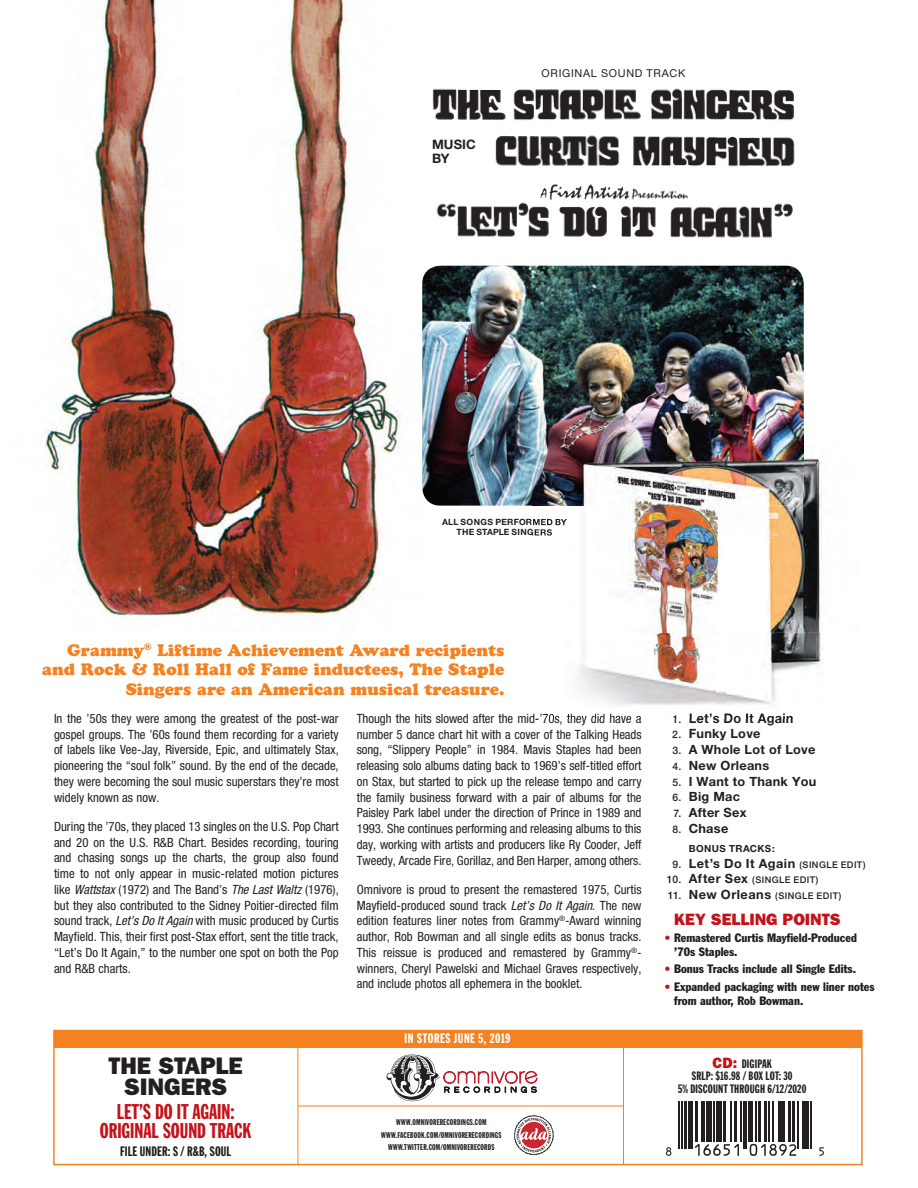
<style>
.page{position:relative;width:918px;height:1188px;background:#fff}
.page>*{position:absolute;margin:0;border:0;box-sizing:border-box;transform-origin:0 0}
.t1{font:800 24px/21px "Franklin Gothic";letter-spacing:-.005em;color:#231f20;text-align:center}
.t2{font:21px/19.5px "Franklin Gothic Extra Cond";color:#c4121a;text-align:center}
.t3{font:900 16.5px/19.5px "Cooper";color:#f58220;text-align:right}
.t4{font:800 16.5px "Franklin Gothic";color:#c4121a}
.t5{font:13.5px "Franklin Gothic Extra Cond";letter-spacing:.01em;color:#231f20}
.t6{font:13.5px "Franklin Gothic Extra Cond";letter-spacing:.04em;color:#fff}
.t7{font:700 13.05px/13.8px "Helvetica Neue";letter-spacing:.005em;color:#231f20}
.t8{font:condensed 12.75px/15.8px "Helvetica Neue";color:#231f20;text-align:justify}
.t9{font:700 12.75px "Helvetica Neue";letter-spacing:.02em;color:#231f20}
.t10{font:700 12.75px "Helvetica Neue";letter-spacing:.04em;color:#231f20}
.t11{font:condensed 12px/14.2px "Franklin Gothic";color:#231f20}
.t12{font:12px/12.8px "Franklin Gothic Extra Cond";letter-spacing:.015em;color:#231f20;text-align:center}
.t13{font:10.8px "Helvetica Neue Roman GA";letter-spacing:.065em;color:#231f20}
.t14{font:700 9.75px "Helvetica Neue";letter-spacing:.045em;color:#231f20}
.t15{font:500 9.15px "Helvetica Neue";letter-spacing:.045em;color:#231f20}
.t16{font:700 8.7px/10.4px "Helvetica Neue";letter-spacing:.03em;color:#231f20;text-align:center}
.t17{font:8.25px/12.6px "Franklin Gothic Extra Cond";letter-spacing:.02em;color:#231f20;text-align:center}
.s1{font-style:italic}
.s2{font-weight:500;font-size:10.35px}
.s3{font-weight:500;font-size:9.15px}
.s4{font-size:10.35px}
.s5{font-weight:700;font-size:12.75px}
.s6{color:#c4121a}
.s7{font-family:"Franklin Gothic";font-weight:800;font-size:15px;color:#c4121a}
</style>
<div class="page">
<img style="left:93px;top:0;width:255px;height:263px">
<img style="left:42px;top:263px;width:359px;height:355px">
<img style="left:438px;top:265px;width:278px;height:1px">
<div style="left:53px;top:1030px;width:810px;height:135px;background:#fff;border:2px solid #f58220"></div>
<svg style="left:666px;top:1147px;width:5px;height:9px"></svg>
<hr style="left:678px;top:1101px;width:2px;height:48px;background:#231f20">
<hr style="left:681px;top:1101px;width:2px;height:48px;background:#231f20">
<hr style="left:684px;top:1101px;width:3px;height:48px;background:#231f20">
<hr style="left:688px;top:1101px;width:4px;height:48px;background:#231f20">
<hr style="left:695px;top:1101px;width:3px;height:41px;background:#231f20">
<hr style="left:701px;top:1101px;width:1px;height:41px;background:#231f20">
<hr style="left:704px;top:1101px;width:1px;height:41px;background:#231f20">
<div style="left:706px;top:1101px;width:6px;height:41px;background:#231f20"></div>
<hr style="left:713px;top:1101px;width:2px;height:41px;background:#231f20">
<div style="left:716px;top:1101px;width:6px;height:41px;background:#231f20"></div>
<hr style="left:723px;top:1101px;width:3px;height:41px;background:#231f20">
<hr style="left:730px;top:1101px;width:2px;height:41px;background:#231f20">
<svg style="left:695px;top:1144px;width:44px;height:12px"></svg>
<hr style="left:735px;top:1101px;width:2px;height:41px;background:#231f20">
<hr style="left:740px;top:1101px;width:2px;height:41px;background:#231f20">
<hr style="left:743px;top:1101px;width:1px;height:48px;background:#231f20">
<hr style="left:746px;top:1101px;width:1px;height:48px;background:#231f20">
<hr style="left:749px;top:1101px;width:4px;height:41px;background:#231f20">
<hr style="left:756px;top:1101px;width:1px;height:41px;background:#231f20">
<hr style="left:758px;top:1101px;width:3px;height:41px;background:#231f20">
<hr style="left:764px;top:1101px;width:3px;height:41px;background:#231f20">
<hr style="left:768px;top:1101px;width:2px;height:41px;background:#231f20">
<hr style="left:772px;top:1101px;width:2px;height:41px;background:#231f20">
<hr style="left:778px;top:1101px;width:4px;height:41px;background:#231f20">
<hr style="left:784px;top:1101px;width:1px;height:41px;background:#231f20">
<svg style="left:750px;top:1144px;width:46px;height:12px"></svg>
<hr style="left:788px;top:1101px;width:3px;height:41px;background:#231f20">
<hr style="left:792px;top:1101px;width:3px;height:41px;background:#231f20">
<hr style="left:798px;top:1101px;width:1px;height:48px;background:#231f20">
<hr style="left:802px;top:1101px;width:4px;height:48px;background:#231f20">
<hr style="left:808px;top:1101px;width:1px;height:48px;background:#231f20">
<hr style="left:810px;top:1101px;width:2px;height:48px;background:#231f20">
<svg style="left:819px;top:1147px;width:5px;height:9px"></svg>
<div style="left:54px;top:1030px;width:808px;height:17px;background:#f58220"></div>
<hr style="left:623px;top:1046px;width:1px;height:119px;background:#f58220">
<hr style="left:298px;top:1045px;width:1px;height:119px;background:#f58220">
<hr style="left:298px;top:1106px;width:326px;height:1px;background:#f58220">
<svg style="left:514px;top:1115px;width:40px;height:40px"></svg>
<svg style="left:387px;top:1055px;width:151px;height:46px"></svg>
<img style="left:436px;top:184px;width:357px;height:54px">
<img style="left:432px;top:88px;width:362px;height:32px">
<img style="left:495px;top:135px;width:300px;height:32px">
<img style="left:422px;top:266px;width:382px;height:240px">
<img style="left:533px;top:633px;width:290px;height:85px">
<img style="left:767px;top:458px;width:55px;height:175px">
<img style="left:533px;top:506px;width:186px;height:127px">
<img style="left:532px;top:714px;width:110px;height:4px">
<svg style="left:673px;top:715px;width:8px;height:3px"></svg>
<img style="left:690px;top:714px;width:103px;height:4px">
<img style="left:533px;top:519px;width:34px;height:6px">
<img style="left:532px;top:529px;width:20px;height:7px">
<img style="left:532px;top:430px;width:272px;height:76px">
<p class="t7" style="left:432px;top:137px;width:45px">MUSIC<br>BY</p>
<p class="t13" style="left:542px;top:67px;width:145px">ORIGINAL SOUND TRACK</p>
<p class="t16" style="left:442px;top:517px;width:126px">ALL SONGS PERFORMED BY<br>THE STAPLE SINGERS</p>
<p class="t3" style="left:42px;top:640px;width:464px">Grammy<sup>®</sup> Liftime Achievement Award recipients and Rock &amp; Roll Hall of Fame inductees, The Staple<br>Singers are an American musical treasure.</p>
<p class="t8" style="left:54px;top:710px;width:286px">In the ’50s they were among the greatest of the post-war gospel groups. The ’60s found them recording for a variety of labels like Vee-Jay, Riverside, Epic, and ultimately Stax, pioneering the “soul folk” sound. By the end of the decade, they were becoming the soul music superstars they’re most widely known as now.</p>
<p class="t8" style="left:54px;top:818px;width:286px">During the ’70s, they placed 13 singles on the U.S. Pop Chart and 20 on the U.S. R&amp;B Chart. Besides recording, touring and chasing songs up the charts, the group also found time to not only appear in music-related motion pictures like <span class="s1">Wattstax</span> (1972) and The Band’s <span class="s1">The Last Waltz</span> (1976), but they also contributed to the Sidney Poitier-directed film sound track, <span class="s1">Let’s Do It Again</span> with music produced by Curtis Mayfield. This, their first post-Stax effort, sent the title track, “Let’s Do It Again,” to the number one spot on both the Pop and R&amp;B charts.</p>
<h1 class="t1" style="left:109px;top:1055px;width:136px">THE STAPLE<br>SINGERS</h1>
<h2 class="t2" style="left:100px;top:1102px;width:153px">LET’S DO IT AGAIN:<br>ORIGINAL SOUND TRACK</h2>
<p class="t5" style="left:120px;top:1144px;width:113px">FILE UNDER: S / R&amp;B, SOUL</p>
<p class="t8" style="left:357px;top:710px;width:286px">Though the hits slowed after the mid-’70s, they did have a number 5 dance chart hit with a cover of the Talking Heads song, “Slippery People” in 1984. Mavis Staples had been releasing solo albums dating back to 1969’s self-titled effort on Stax, but started to pick up the release tempo and carry the family business forward with a pair of albums for the Paisley Park label under the direction of Prince in 1989 and 1993. She continues performing and releasing albums to this day, working with artists and producers like Ry Cooder, Jeff Tweedy, Arcade Fire, Gorillaz, and Ben Harper, among others.</p>
<p class="t8" style="left:357px;top:881px;width:286px">Omnivore is proud to present the remastered 1975, Curtis Mayfield-produced sound track <span class="s1">Let’s Do It Again</span>. The new edition features liner notes from Grammy<sup>®</sup>-Award winning author, Rob Bowman and all single edits as bonus tracks.<br>This reissue is produced and remastered by Grammy<sup>®</sup>- winners, Cheryl Pawelski and Michael Graves respectively, and include photos all ephemera in the booklet.</p>
<p class="t6" style="left:405px;top:1031px;width:108px">IN STORES JUNE 5, 2019</p>
<p class="t17" style="left:381px;top:1116px;width:122px">WWW.OMNIVORERECORDINGS.COM<br>WWW.FACEBOOK.COM/OMNIVORERECORDINGS<br>WWW.TWITTER.COM/OMNIVORERECORDS</p>
<p class="t9" style="left:673px;top:710px;width:122px"><span class="s2">1.</span> Let’s Do It Again</p>
<p class="t9" style="left:672px;top:726px;width:90px"><span class="s2">2.</span> Funky Love</p>
<p class="t9" style="left:672px;top:742px;width:145px"><span class="s2">3.</span> A Whole Lot of Love</p>
<p class="t9" style="left:672px;top:757px;width:98px"><span class="s2">4.</span> New Orleans</p>
<p class="t9" style="left:672px;top:773px;width:145px"><span class="s2">5.</span> I Want to Thank You</p>
<p class="t9" style="left:672px;top:789px;width:69px"><span class="s2">6.</span> Big Mac</p>
<p class="t9" style="left:673px;top:805px;width:75px"><span class="s2">7.</span> After Sex</p>
<p class="t9" style="left:672px;top:820px;width:57px"><span class="s2">8.</span> Chase</p>
<p class="t14" style="left:689px;top:842px;width:88px">BONUS TRACKS:</p>
<p class="t10" style="left:673px;top:855px;width:195px"><span class="s2">9.</span> Let’s Do It Again <span class="s3">(SINGLE EDIT)</span></p>
<p class="t15" style="left:667px;top:875px;width:153px"><span class="s4">10.</span> <span class="s5">After Sex</span> (SINGLE EDIT)</p>
<p class="t15" style="left:668px;top:890px;width:175px"><span class="s4">11.</span> <span class="s5">New Orleans</span> (SINGLE EDIT)</p>
<p class="t4" style="left:674px;top:909px;width:168px">KEY SELLING POINTS</p>
<p class="t11" style="left:674px;top:930px;width:184px;text-indent:-10px"><span class="s6">•</span> Remastered Curtis Mayfield-Produced ’70s Staples.</p>
<p class="t11" style="left:665px;top:962px;width:193px"><span class="s6">•</span> Bonus Tracks include all Single Edits.</p>
<p class="t11" style="left:674px;top:979px;width:202px;text-indent:-10px"><span class="s6">•</span> Expanded packaging with new liner notes from author, Rob Bowman.</p>
<p class="t12" style="left:678px;top:1057px;width:130px"><span class="s7">CD:</span> DIGIPAK<br>SRLP: $16.98 / BOX LOT: 30<br>5% DISCOUNT THROUGH 6/12/2020</p>
</div>
